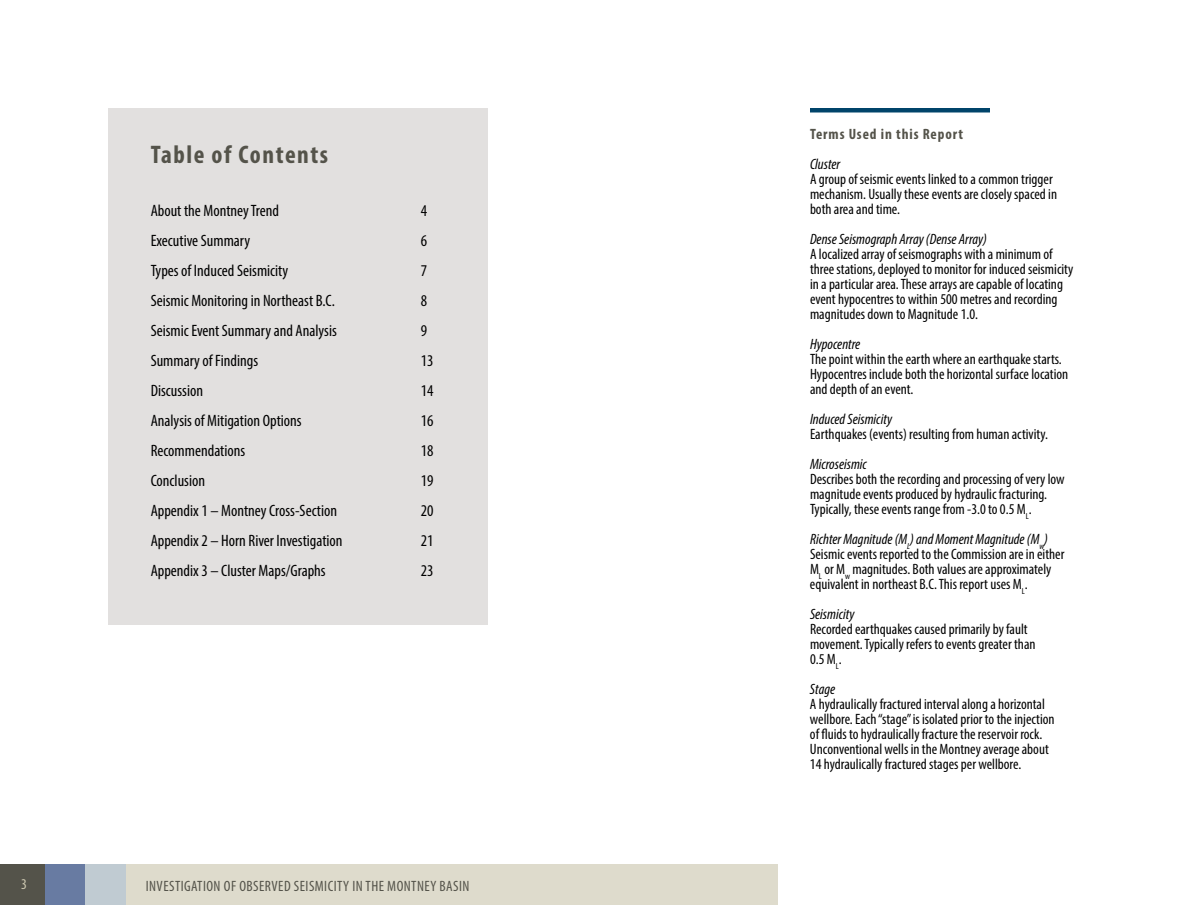
<style>
.page{position:relative;width:1188px;height:918px;background:#fff}
.page>*{position:absolute;margin:0;border:0;box-sizing:border-box;transform-origin:0 0}
.t1{font:700 condensed 25.5px "Myriad Pro";letter-spacing:.06em;color:#54534a}
.t2{font:condensed 16.5px "Myriad Pro";color:#000}
.t3{font:condensed 15px/15px "Myriad Pro";color:#000}
.t4{font:italic condensed 15px "Myriad Pro";color:#000}
.t5{font:condensed 15px "Myriad Pro";letter-spacing:.03em;color:#54534a}
.t6{font:700 condensed 15px "Myriad Pro";letter-spacing:.06em;color:#54534a}
.t7{font:condensed 15px "Myriad Pro";color:#cdc8b1}
.s1{font-style:italic}
</style>
<div class="page">
<div style="left:0;top:864px;width:45px;height:41px;background:#54534a"></div>
<div style="left:45px;top:864px;width:41px;height:41px;background:#687ba2"></div>
<div style="left:86px;top:864px;width:692px;height:41px;background:#dedbcc"></div>
<div style="left:86px;top:864px;width:40px;height:41px;background:#c0cbd2"></div>
<div style="left:108px;top:108px;width:380px;height:517px;background:#e2e0df"></div>
<hr style="left:810px;top:108px;width:180px;height:4px;background:#00446a">
<h1 class="t1" style="left:151px;top:139px;width:179px">Table of Contents</h1>
<p class="t2" style="left:151px;top:200px;width:130px">About the Montney Trend</p>
<p class="t2" style="left:421px;top:200px;width:8px">4</p>
<p class="t2" style="left:151px;top:230px;width:101px">Executive Summary</p>
<p class="t2" style="left:421px;top:230px;width:8px">6</p>
<p class="t2" style="left:151px;top:260px;width:139px">Types of Induced Seismicity</p>
<p class="t2" style="left:421px;top:260px;width:8px">7</p>
<p class="t2" style="left:151px;top:290px;width:186px">Seismic Monitoring in Northeast B.C.</p>
<p class="t2" style="left:421px;top:290px;width:8px">8</p>
<p class="t2" style="left:151px;top:320px;width:188px">Seismic Event Summary and Analysis</p>
<p class="t2" style="left:421px;top:320px;width:8px">9</p>
<p class="t2" style="left:151px;top:350px;width:109px">Summary of Findings</p>
<p class="t2" style="left:421px;top:350px;width:14px">13</p>
<p class="t2" style="left:151px;top:380px;width:54px">Discussion</p>
<p class="t2" style="left:421px;top:380px;width:14px">14</p>
<p class="t2" style="left:151px;top:410px;width:153px">Analysis of Mitigation Options</p>
<p class="t2" style="left:421px;top:410px;width:14px">16</p>
<p class="t2" style="left:151px;top:440px;width:96px">Recommendations</p>
<p class="t2" style="left:421px;top:440px;width:14px">18</p>
<p class="t2" style="left:151px;top:470px;width:56px">Conclusion</p>
<p class="t2" style="left:421px;top:470px;width:14px">19</p>
<p class="t2" style="left:151px;top:500px;width:188px">Appendix 1 – Montney Cross-Section</p>
<p class="t2" style="left:421px;top:500px;width:14px">20</p>
<p class="t2" style="left:151px;top:530px;width:193px">Appendix 2 – Horn River Investigation</p>
<p class="t2" style="left:421px;top:530px;width:14px">21</p>
<p class="t2" style="left:151px;top:560px;width:177px">Appendix 3 – Cluster Maps/Graphs</p>
<p class="t2" style="left:421px;top:560px;width:14px">23</p>
<p class="t7" style="left:21px;top:875px;width:7px">3</p>
<p class="t5" style="left:146px;top:877px;width:325px">INVESTIGATION OF OBSERVED SEISMICITY IN THE MONTNEY BASIN</p>
<p class="t6" style="left:810px;top:125px;width:155px">Terms Used in this Report</p>
<p class="t4" style="left:810px;top:155px;width:32px">Cluster</p>
<p class="t3" style="left:810px;top:171px;width:249px">A group of seismic events linked to a common trigger mechanism. Usually these events are closely spaced in both area and time.</p>
<p class="t4" style="left:810px;top:230px;width:178px">Dense Seismograph Array (Dense Array)</p>
<p class="t3" style="left:810px;top:246px;width:265px">A localized array of seismographs with a minimum of three stations, deployed to monitor for induced seismicity in a particular area. These arrays are capable of locating event hypocentres to within 500 metres and recording magnitudes down to Magnitude 1.0.</p>
<p class="t4" style="left:810px;top:335px;width:52px">Hypocentre</p>
<p class="t3" style="left:810px;top:351px;width:260px">The point within the earth where an earthquake starts.<br>Hypocentres include both the horizontal surface location and depth of an event.</p>
<p class="t4" style="left:810px;top:410px;width:84px">Induced Seismicity</p>
<p class="t3" style="left:810px;top:426px;width:240px">Earthquakes (events) resulting from human activity.</p>
<p class="t4" style="left:810px;top:455px;width:58px">Microseismic</p>
<p class="t3" style="left:810px;top:471px;width:256px">Describes both the recording and processing of very low magnitude events produced by hydraulic fracturing.<br>Typically, these events range from -3.0 to 0.5 M<sub>L</sub>.</p>
<p class="t3" style="left:810px;top:531px;width:256px"><span class="s1">Richter Magnitude (M</span><sub>L</sub><span class="s1">) and Moment Magnitude (M</span><sub>w</sub><span class="s1">)<br></span>Seismic events reported to the Commission are in either M<sub>L</sub> or M<sub>w</sub> magnitudes. Both values are approximately equivalent in northeast B.C. This report uses M<sub>L</sub>.</p>
<p class="t4" style="left:810px;top:605px;width:46px">Seismicity</p>
<p class="t3" style="left:810px;top:621px;width:227px">Recorded earthquakes caused primarily by fault movement. Typically refers to events greater than<br>0.5 M<sub>L</sub>.</p>
<p class="t4" style="left:810px;top:680px;width:27px">Stage</p>
<p class="t3" style="left:810px;top:696px;width:246px">A hydraulically fractured interval along a horizontal wellbore. Each “stage” is isolated prior to the injection of fluids to hydraulically fracture the reservoir rock.<br>Unconventional wells in the Montney average about 14 hydraulically fractured stages per wellbore.</p>
</div>
